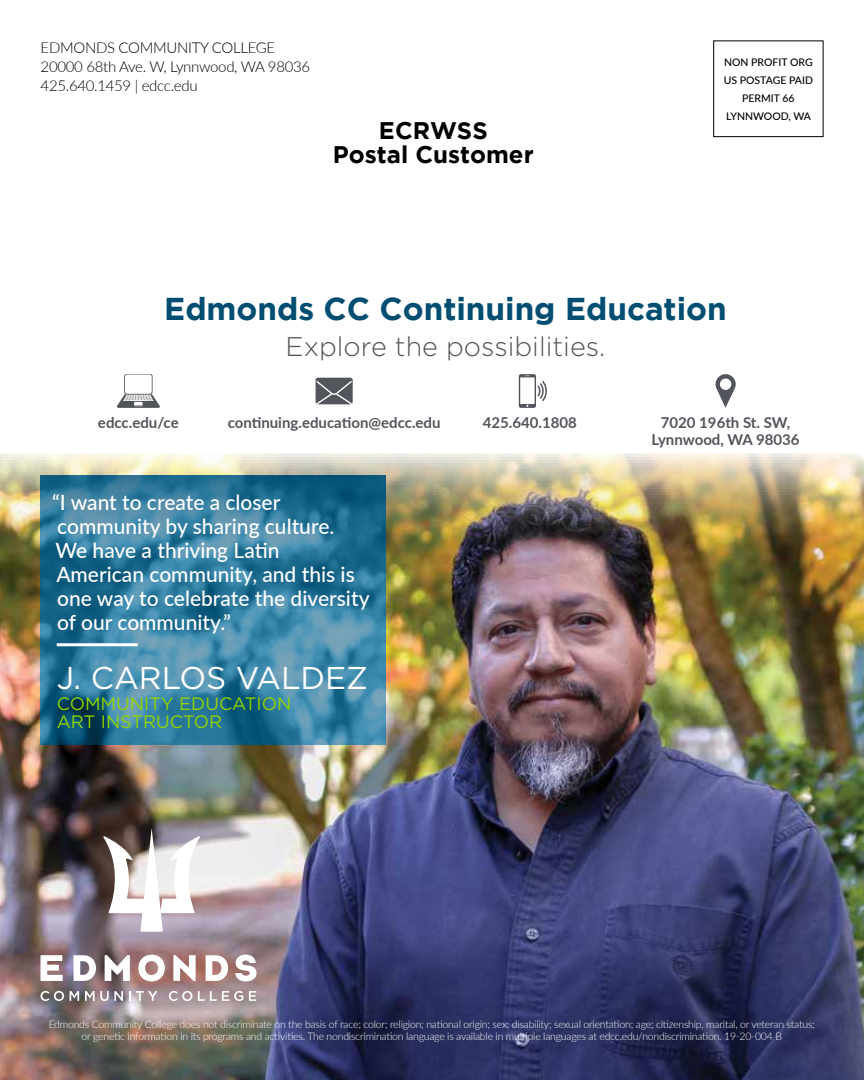
<style>
.page{position:relative;width:864px;height:1080px;background:#fff}
.page>*{position:absolute;margin:0;border:0;box-sizing:border-box;transform-origin:0 0}
.t1{font:700 31.5px "Gotham";color:#004d72}
.t2{font:31.5px "Gotham";color:#fff}
.t3{font:300 27px "Gotham";color:#52555b}
.t4{font:700 24px/24px "Gotham";color:#000;text-align:center}
.t5{font:500 21px/24px "Lato";color:#fff}
.t6{font:18px/18px "Gotham";color:#91d400}
.t7{font:700 15px/16.5px "Lato";color:#52555b;text-align:center}
.t8{font:300 15px/19.2px "Lato";letter-spacing:-.02em;color:#000}
.t9{font:300 10.5px/12px "Lato";letter-spacing:-.02em;color:#fff;text-align:center}
.t10{font:500 10.5px/18px "Lato";color:#000;text-align:center}
</style>
<div class="page">
<img style="left:0;top:454px;width:864px;height:626px">
<div style="left:713px;top:40px;width:111px;height:97px;border:1px solid #000"></div>
<svg style="left:316px;top:378px;width:37px;height:26px"></svg>
<svg style="left:117px;top:374px;width:43px;height:34px"></svg>
<svg style="left:716px;top:374px;width:20px;height:34px"></svg>
<svg style="left:41px;top:991px;width:23px;height:10px"></svg>
<svg style="left:70px;top:991px;width:9px;height:10px"></svg>
<svg style="left:85px;top:991px;width:38px;height:10px"></svg>
<svg style="left:129px;top:991px;width:28px;height:10px"></svg>
<svg style="left:169px;top:991px;width:23px;height:10px"></svg>
<svg style="left:198px;top:991px;width:45px;height:10px"></svg>
<svg style="left:249px;top:991px;width:7px;height:10px"></svg>
<svg style="left:41px;top:955px;width:22px;height:26px"></svg>
<svg style="left:74px;top:955px;width:22px;height:26px"></svg>
<svg style="left:105px;top:955px;width:25px;height:26px"></svg>
<svg style="left:138px;top:955px;width:27px;height:26px"></svg>
<svg style="left:173px;top:955px;width:23px;height:26px"></svg>
<svg style="left:206px;top:955px;width:22px;height:26px"></svg>
<svg style="left:235px;top:955px;width:22px;height:27px"></svg>
<svg style="left:103px;top:828px;width:97px;height:104px"></svg>
<svg style="left:519px;top:374px;width:28px;height:34px"></svg>
<svg style="left:40px;top:476px;width:346px;height:269px;background:#347b9e"></svg>
<hr style="left:57px;top:643px;width:81px;height:3px;background:#fff">
<h3 class="t8" style="left:41px;top:37px;width:271px">EDMONDS COMMUNITY COLLEGE<br>20000 68th Ave. W, Lynnwood, WA 98036<br>425.640.1459 | edcc.edu</h3>
<h3 class="t4" style="left:333px;top:118px;width:202px">ECRWSS<br>Postal Customer</h3>
<p class="t10" style="left:724px;top:53px;width:91px">NON PROFIT ORG<br>US POSTAGE PAID<br>PERMIT 66<br>LYNNWOOD, WA</p>
<h1 class="t1" style="left:164px;top:291px;width:564px">Edmonds CC Continuing Education</h1>
<h2 class="t3" style="left:286px;top:330px;width:321px">Explore the possibilities.</h2>
<h3 class="t7" style="left:98px;top:414px;width:82px">edcc.edu/ce</h3>
<h3 class="t7" style="left:228px;top:414px;width:214px">continuing.education@edcc.edu</h3>
<h3 class="t7" style="left:483px;top:414px;width:96px">425.640.1808</h3>
<h3 class="t5" style="left:52px;top:489px;width:319px">“I want to create a closer community by sharing culture.<br>We have a thriving Latin<br>American community, and this is one way to celebrate the diversity of our community.”</h3>
<h1 class="t2" style="left:57px;top:658px;width:313px">J. CARLOS VALDEZ</h1>
<h3 class="t6" style="left:57px;top:694px;width:236px">COMMUNITY EDUCATION<br>ART INSTRUCTOR</h3>
<h3 class="t7" style="left:652px;top:414px;width:150px">7020 196th St. SW,<br>Lynnwood, WA 98036</h3>
<p class="t9" style="left:49px;top:1017px;width:768px">Edmonds Community College does not discriminate on the basis of race; color; religion; national origin; sex; disability; sexual orientation; age; citizenship, marital, or veteran status; or genetic information in its programs and activities. The nondiscrimination language is available in multiple languages at edcc.edu/nondiscrimination. 19-20-004 B</p>
</div>
